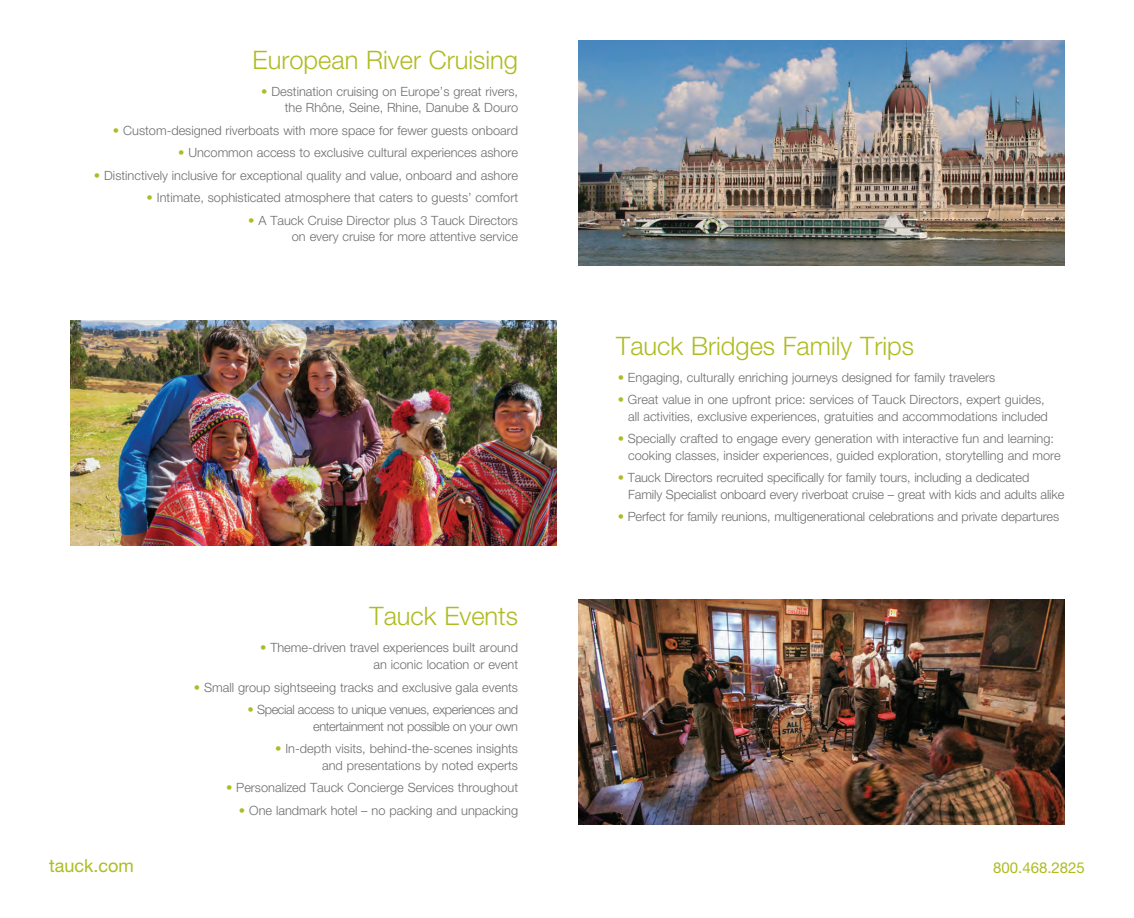
<style>
.page{position:relative;width:1134px;height:918px;background:#fff}
.page>*{position:absolute;margin:0;border:0;box-sizing:border-box;transform-origin:0 0}
._11_Intro_Subheads{font:300 25.5px "Helvetica Neue";color:#aebc21}
.t1{font:18px "Helvetica Neue";color:#aebc21}
.t2{font:15px "Helvetica Neue";color:#aebc21}
._11_Intro_Body_TGL_9{font:300 12.75px/16.5px "Helvetica Neue";color:#6c6d70;text-align:right}
._11_Intro_Body_TGL_9-2{font:300 12.75px/16.5px "Helvetica Neue";letter-spacing:-.03em;color:#6c6d70;text-align:right}
.s1{color:#aebc21}
</style>
<div class="page">
<img style="left:70px;top:321px;width:486px;height:225px">
<img style="left:579px;top:600px;width:486px;height:225px">
<img style="left:579px;top:40px;width:486px;height:226px">
<p class="_11_Intro_Subheads" style="left:253px;top:44px;width:267px">European River Cruising</p>
<p class="_11_Intro_Body_TGL_9" style="left:261px;top:83px;width:258px"><span class="s1">•</span> Destination cruising on Europe’s great rivers, the Rhône, Seine, Rhine, Danube &amp; Douro</p>
<p class="_11_Intro_Body_TGL_9" style="left:113px;top:122px;width:407px"><span class="s1">•</span> Custom-designed riverboats with more space for fewer guests onboard</p>
<p class="_11_Intro_Body_TGL_9" style="left:178px;top:144px;width:341px"><span class="s1">•</span> Uncommon access to exclusive cultural experiences ashore</p>
<p class="_11_Intro_Body_TGL_9" style="left:94px;top:167px;width:426px"><span class="s1">•</span> Distinctively inclusive for exceptional quality and value, onboard and ashore</p>
<p class="_11_Intro_Body_TGL_9" style="left:147px;top:189px;width:373px"><span class="s1">•</span> Intimate, sophisticated atmosphere that caters to guests’ comfort</p>
<p class="_11_Intro_Body_TGL_9" style="left:248px;top:212px;width:271px"><span class="s1">•</span> A Tauck Cruise Director plus 3 Tauck Directors on every cruise for more attentive service</p>
<p class="t1" style="left:49px;top:855px;width:86px">tauck.com</p>
<p class="_11_Intro_Subheads" style="left:370px;top:601px;width:150px">Tauck Events</p>
<p class="_11_Intro_Body_TGL_9" style="left:260px;top:639px;width:260px"><span class="s1">•</span> Theme-driven travel experiences built around an iconic location or event</p>
<p class="_11_Intro_Body_TGL_9" style="left:194px;top:678px;width:326px"><span class="s1">•</span> Small group sightseeing tracks and exclusive gala events</p>
<p class="_11_Intro_Body_TGL_9-2" style="left:248px;top:701px;width:272px"><span class="s1">•</span> Special access to unique venues, experiences and entertainment not possible on your own</p>
<p class="_11_Intro_Body_TGL_9" style="left:275px;top:740px;width:244px"><span class="s1">•</span> In-depth visits, behind-the-scenes insights and presentations by noted experts</p>
<p class="_11_Intro_Body_TGL_9" style="left:226px;top:779px;width:294px"><span class="s1">•</span> Personalized Tauck Concierge Services throughout</p>
<p class="_11_Intro_Body_TGL_9" style="left:239px;top:801px;width:281px"><span class="s1">•</span> One landmark hotel – no packing and unpacking</p>
<p class="_11_Intro_Subheads" style="left:616px;top:330px;width:299px">Tauck Bridges Family Trips</p>
<p class="_11_Intro_Body_TGL_9" style="left:618px;top:369px;width:379px"><span class="s1">•</span> Engaging, culturally enriching journeys designed for family travelers</p>
<p class="_11_Intro_Body_TGL_9" style="left:618px;top:391px;width:432px"><span class="s1">•</span> Great value in one upfront price: services of Tauck Directors, expert guides, all activities, exclusive experiences, gratuities and accommodations included</p>
<p class="_11_Intro_Body_TGL_9" style="left:628px;top:430px;width:434px;text-align:left;text-indent:-11px"><span class="s1">•</span> Specially crafted to engage every generation with interactive fun and learning: cooking classes, insider experiences, guided exploration, storytelling and more</p>
<p class="_11_Intro_Body_TGL_9" style="left:628px;top:469px;width:438px;text-align:left;text-indent:-11px"><span class="s1">•</span> Tauck Directors recruited specifically for family tours, including a dedicated<br>Family Specialist onboard every riverboat cruise – great with kids and adults alike</p>
<p class="_11_Intro_Body_TGL_9" style="left:618px;top:508px;width:443px"><span class="s1">•</span> Perfect for family reunions, multigenerational celebrations and private departures</p>
<p class="t2" style="left:993px;top:859px;width:93px">800.468.2825</p>
</div>
